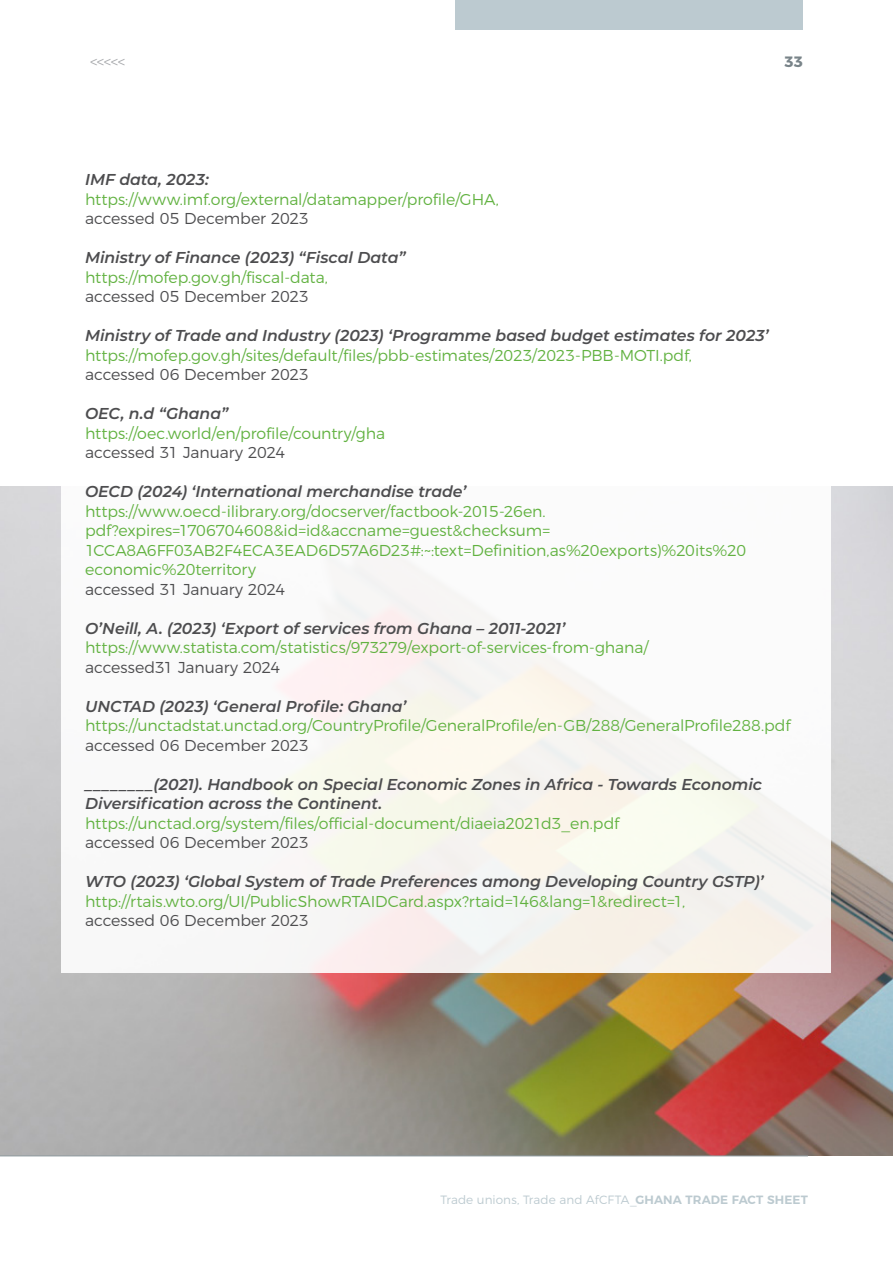
<style>
.page{position:relative;width:893px;height:1263px;background:#fff}
.page>*{position:absolute;margin:0;border:0;box-sizing:border-box;transform-origin:0 0}
.t1{font:300 15.75px/19.5px "Montserrat";letter-spacing:-.005em;color:#62b241}
.t2{font:italic 600 15.75px/19.5px "Montserrat";letter-spacing:-.005em;color:#4d4d4f}
.t3{font:300 15.75px "Montserrat";letter-spacing:-.005em;color:#4d4d4f}
.t4{font:300 15px "Montserrat";color:#a7a9ac}
.t5{font:700 15px "Montserrat";color:#798489}
.t6{font:300 12px "Montserrat";letter-spacing:.005em;color:#bccad0}
.s1{font-weight:600}
</style>
<div class="page">
<div style="left:455px;top:0;width:348px;height:30px;background:#bccad0"></div>
<img style="left:0;top:486px;width:893px;height:669px">
<div style="left:62px;top:486px;width:769px;height:486px;background:linear-gradient(to right,#f9f8f8,#f8f7f3)"></div>
<hr style="left:0;top:1155px;width:808px;height:1px;background:#8f9a9f">
<p class="t4" style="left:90px;top:50px;width:37px">&lt;&lt;&lt;&lt;&lt;</p>
<p class="t5" style="left:785px;top:49px;width:19px">33</p>
<p class="t2" style="left:85px;top:169px;width:125px">IMF data, 2023:</p>
<p class="t1" style="left:85px;top:188px;width:415px">https://www.imf.org/external/datamapper/profile/GHA,</p>
<p class="t3" style="left:85px;top:206px;width:225px">accessed 05 December 2023</p>
<p class="t2" style="left:85px;top:247px;width:322px">Ministry of Finance (2023) “Fiscal Data”</p>
<p class="t1" style="left:85px;top:266px;width:244px">https://mofep.gov.gh/fiscal-data,</p>
<p class="t3" style="left:85px;top:284px;width:225px">accessed 05 December 2023</p>
<p class="t2" style="left:85px;top:325px;width:685px">Ministry of Trade and Industry (2023) ‘Programme based budget estimates for 2023’</p>
<p class="t1" style="left:85px;top:344px;width:608px">https://mofep.gov.gh/sites/default/files/pbb-estimates/2023/2023-PBB-MOTI.pdf,</p>
<p class="t3" style="left:85px;top:362px;width:225px">accessed 06 December 2023</p>
<p class="t2" style="left:85px;top:403px;width:145px">OEC, n.d “Ghana”</p>
<p class="t1" style="left:85px;top:422px;width:302px">https://oec.world/en/profile/country/gha</p>
<p class="t3" style="left:85px;top:440px;width:202px">accessed 31 January 2024</p>
<p class="t2" style="left:85px;top:481px;width:383px">OECD (2024) ‘International merchandise trade’</p>
<p class="t1" style="left:85px;top:500px;width:663px">https://www.oecd-ilibrary.org/docserver/factbook-2015-26en. pdf?expires=1706704608&amp;id=id&amp;accname=guest&amp;checksum= 1CCA8A6FF03AB2F4ECA3EAD6D57A6D23#:~:text=Definition,as%20exports)%20its%20 economic%20territory</p>
<p class="t3" style="left:85px;top:577px;width:202px">accessed 31 January 2024</p>
<p class="t2" style="left:85px;top:618px;width:482px">O’Neill, A. (2023) ‘Export of services from Ghana – 2011-2021’</p>
<p class="t1" style="left:85px;top:637px;width:565px">https://www.statista.com/statistics/973279/export-of-services-from-ghana/</p>
<p class="t3" style="left:85px;top:655px;width:197px">accessed31 January 2024</p>
<p class="t2" style="left:85px;top:696px;width:323px">UNCTAD (2023) ‘General Profile: Ghana’</p>
<p class="t1" style="left:85px;top:715px;width:707px">https://unctadstat.unctad.org/CountryProfile/GeneralProfile/en-GB/288/GeneralProfile288.pdf</p>
<p class="t3" style="left:85px;top:733px;width:225px">accessed 06 December 2023</p>
<p class="t2" style="left:85px;top:774px;width:678px">________(2021). Handbook on Special Economic Zones in Africa - Towards Economic<br>Diversification across the Continent.</p>
<p class="t1" style="left:85px;top:812px;width:536px">https://unctad.org/system/files/official-document/diaeia2021d3_en.pdf</p>
<p class="t3" style="left:85px;top:830px;width:225px">accessed 06 December 2023</p>
<p class="t2" style="left:85px;top:871px;width:680px">WTO (2023) ‘Global System of Trade Preferences among Developing Country GSTP)’</p>
<p class="t1" style="left:85px;top:890px;width:602px">http://rtais.wto.org/UI/PublicShowRTAIDCard.aspx?rtaid=146&amp;lang=1&amp;redirect=1,</p>
<p class="t3" style="left:85px;top:908px;width:225px">accessed 06 December 2023</p>
<p class="t6" style="left:440px;top:1190px;width:369px">Trade unions, Trade and AfCFTA_<span class="s1">GHANA TRADE FACT SHEET</span></p>
</div>
